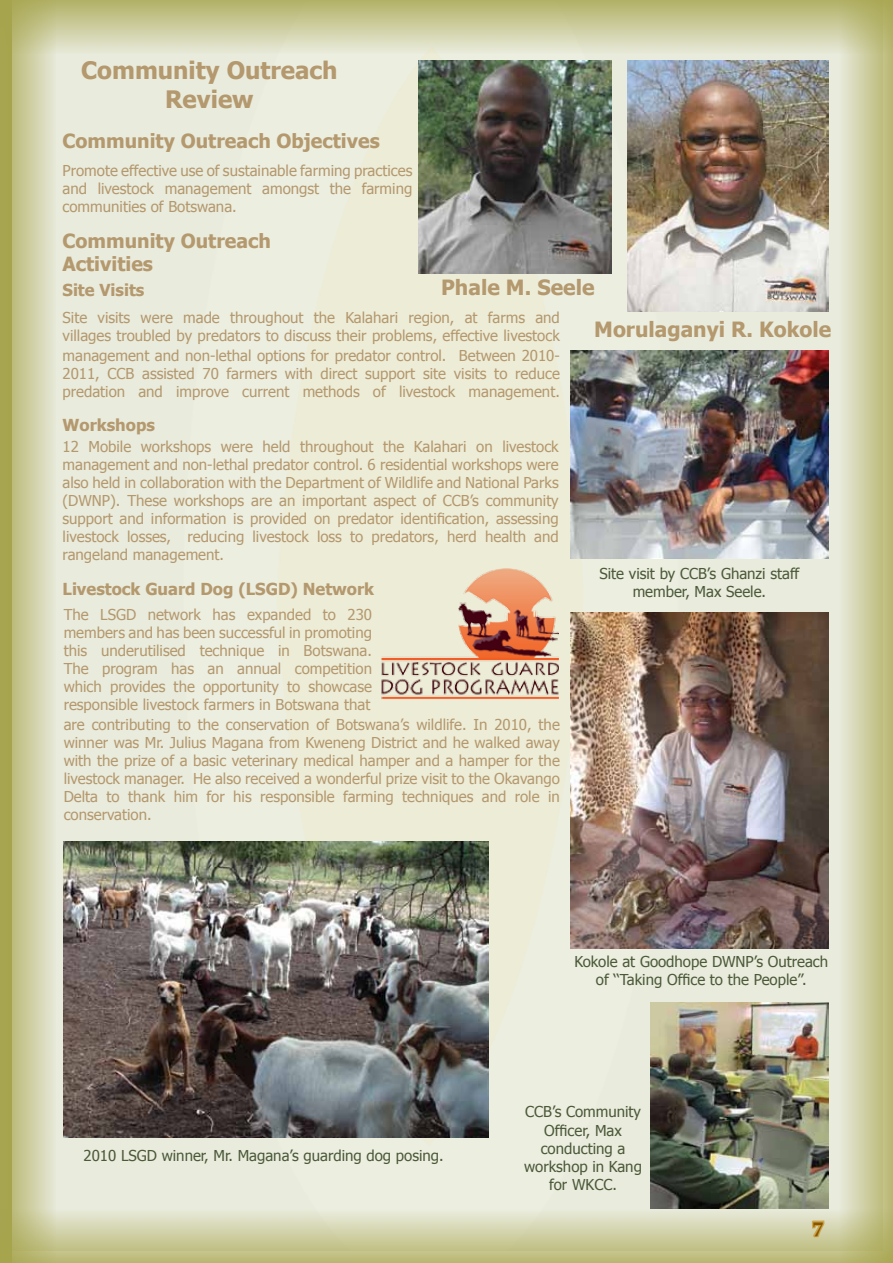
<style>
.page{position:relative;width:893px;height:1263px;background:#fff}
.page>*{position:absolute;margin:0;border:0;box-sizing:border-box;transform-origin:0 0}
.t1{font:700 24px/28.8px "Tahoma";color:#b4986e;text-align:center}
.t2{font:700 21px "Tahoma";color:#b4986e}
.t3{font:700 21px "Constantia";color:#875700}
.t4{font:700 19.5px/23.4px "Tahoma";color:#b4986e}
.t5{font:700 16.5px "Tahoma";color:#b4986e}
.t6{font:15px/18px "Tahoma";color:#b4986e;text-align:justify}
.t7{font:15px/18px "Tahoma";color:#4b5939;text-align:center}
</style>
<div class="page">
<div style="left:56px;top:54px;width:783px;height:1155px;background:#ececdc"></div>
<div style="left:0;top:0;width:893px;height:54px;background:linear-gradient(to bottom,#b2b167,#e7e9d8)"></div>
<svg style="left:0;top:0;width:56px;height:1209px"></svg>
<svg style="left:839px;top:0;width:54px;height:1209px"></svg>
<svg style="left:0;top:1209px;width:893px;height:54px"></svg>
<img style="left:627px;top:60px;width:202px;height:251px">
<img style="left:418px;top:60px;width:194px;height:213px">
<img style="left:570px;top:351px;width:259px;height:207px">
<img style="left:378px;top:567px;width:181px;height:132px">
<svg style="left:810px;top:1219px;width:16px;height:21px"></svg>
<img style="left:570px;top:612px;width:259px;height:336px">
<img style="left:64px;top:841px;width:425px;height:296px">
<img style="left:651px;top:1003px;width:178px;height:206px">
<h1 class="t1" style="left:81px;top:54px;width:258px">Community Outreach<br>Review</h1>
<h3 class="t4" style="left:63px;top:128px;width:319px">Community Outreach Objectives</h3>
<p class="t6" style="left:63px;top:161px;width:351px">Promote effective use of sustainable farming practices and livestock management amongst the farming communities of Botswana.</p>
<h3 class="t4" style="left:63px;top:228px;width:210px">Community Outreach<br>Activities</h3>
<p class="t5" style="left:63px;top:278px;width:83px">Site Visits</p>
<h2 class="t2" style="left:441px;top:273px;width:155px">Phale M. Seele</h2>
<p class="t6" style="left:63px;top:308px;width:499px">Site visits were made throughout the Kalahari region, at farms and villages troubled by predators to discuss their problems, effective livestock</p>
<p class="t6" style="left:63px;top:345px;width:499px">management and non-lethal options for predator control. Between 2010- 2011, CCB assisted 70 farmers with direct support site visits to reduce predation and improve current methods of livestock management.</p>
<p class="t5" style="left:63px;top:414px;width:94px">Workshops</p>
<p class="t6" style="left:63px;top:437px;width:498px">12 Mobile workshops were held throughout the Kalahari on livestock management and non-lethal predator control. 6 residential workshops were also held in collaboration with the Department of Wildlife and National Parks (DWNP). These workshops are an important aspect of CCB’s community support and information is provided on predator identification, assessing livestock losses, reducing livestock loss to predators, herd health and rangeland management.</p>
<p class="t5" style="left:63px;top:578px;width:313px">Livestock Guard Dog (LSGD) Network</p>
<p class="t6" style="left:64px;top:605px;width:310px">The LSGD network has expanded to 230 members and has been successful in promoting this underutilised technique in Botswana.<br>The program has an annual competition which provides the opportunity to showcase responsible livestock farmers in Botswana that</p>
<p class="t6" style="left:64px;top:715px;width:498px">are contributing to the conservation of Botswana’s wildlife. In 2010, the winner was Mr. Julius Magana from Kweneng District and he walked away with the prize of a basic veterinary medical hamper and a hamper for the livestock manager. He also received a wonderful prize visit to the Okavango Delta to thank him for his responsible farming techniques and role in conservation.</p>
<h2 class="t2" style="left:594px;top:315px;width:238px">Morulaganyi R. Kokole</h2>
<p class="t7" style="left:599px;top:563px;width:201px">Site visit by CCB’s Ghanzi staff member, Max Seele.</p>
<p class="t7" style="left:574px;top:952px;width:255px">Kokole at Goodhope DWNP’s Outreach of ‘‘Taking Office to the People’’.</p>
<p class="t7" style="left:84px;top:1146px;width:362px">2010 LSGD winner, Mr. Magana’s guarding dog posing.</p>
<p class="t7" style="left:524px;top:1102px;width:119px">CCB’s Community<br>Officer, Max conducting a workshop in Kang for WKCC.</p>
<h2 class="t3" style="left:813px;top:1210px;width:11px">7</h2>
</div>
